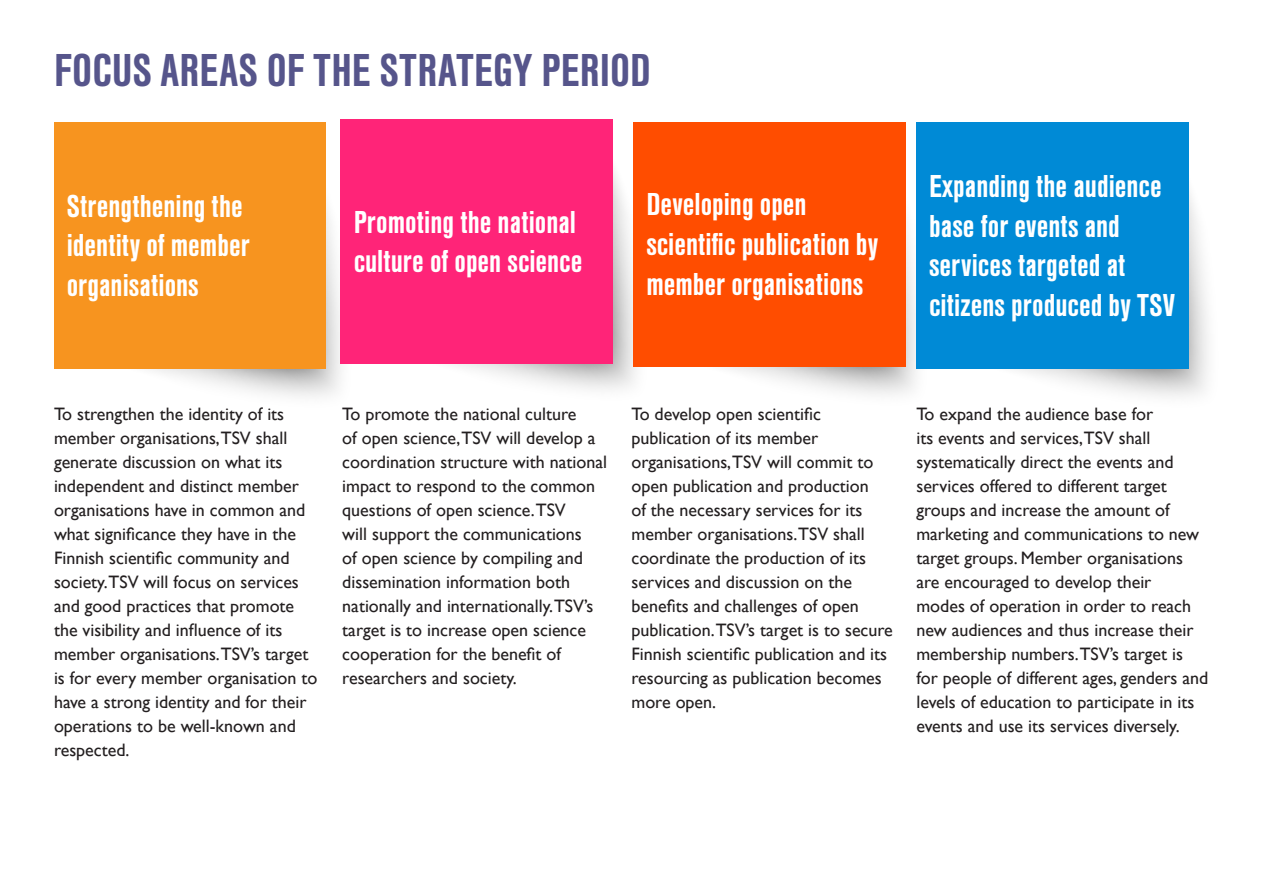
<style>
.page{position:relative;width:1263px;height:893px;background:#fff}
.page>*{position:absolute;margin:0;border:0;box-sizing:border-box;transform-origin:0 0}
.t1{font:700 48px "Nimbus San Con";color:#56558b}
.laatikkoteksti{font:700 33px/39.6px "Nimbus San Con";color:#fff}
.t2{font:700 24.9px "Nimbus San Con";color:#fff}
.LEIPIS_EN{font:18px/24px "Gill Sans";color:#231f20}
</style>
<div class="page">
<img style="left:455px;top:136px;width:181px;height:254px">
<img style="left:1017px;top:143px;width:191px;height:254px">
<img style="left:151px;top:143px;width:190px;height:254px">
<div style="left:54px;top:122px;width:271px;height:247px;background:#f7941f"></div>
<div style="left:634px;top:122px;width:272px;height:245px;background:#ff4d00"></div>
<div style="left:341px;top:120px;width:272px;height:244px;background:#ff2478"></div>
<div style="left:916px;top:122px;width:272px;height:247px;background:#008ad6"></div>
<p class="t1" style="left:54px;top:44px;width:598px">FOCUS AREAS OF THE STRATEGY PERIOD</p>
<h3 class="t2" style="left:62px;top:186px;width:116px">jäsenyhteisöjen</h3>
<h3 class="t2" style="left:62px;top:246px;width:107px">vahvistaminen</h3>
<p class="laatikkoteksti" style="left:67px;top:187px;width:184px">Strengthening the identity of member organisations</p>
<p class="laatikkoteksti" style="left:646px;top:185px;width:233px">Developing open scientific publication by member organisations</p>
<p class="laatikkoteksti" style="left:354px;top:203px;width:230px">Promoting the national culture of open science</p>
<p class="laatikkoteksti" style="left:929px;top:167px;width:247px">Expanding the audience base for events and services targeted at citizens produced by TSV</p>
<p class="LEIPIS_EN" style="left:54px;top:402px;width:265px">To strengthen the identity of its member organisations,TSV shall generate discussion on what its independent and distinct member organisations have in common and what significance they have in the<br>Finnish scientific community and society.TSV will focus on services and good practices that promote the visibility and influence of its member organisations.TSV’s target is for every member organisation to have a strong identity and for their operations to be well-known and respected.</p>
<p class="LEIPIS_EN" style="left:342px;top:402px;width:266px">To promote the national culture<br>of open science,TSV will develop a coordination structure with national impact to respond to the common questions of open science.TSV<br>will support the communications<br>of open science by compiling and dissemination information both nationally and internationally.TSV’s target is to increase open science cooperation for the benefit of researchers and society.</p>
<p class="LEIPIS_EN" style="left:631px;top:402px;width:263px">To develop open scientific publication of its member organisations,TSV will commit to open publication and production<br>of the necessary services for its member organisations.TSV shall coordinate the production of its services and discussion on the benefits and challenges of open publication.TSV’s target is to secure<br>Finnish scientific publication and its resourcing as publication becomes more open.</p>
<p class="LEIPIS_EN" style="left:916px;top:402px;width:293px">To expand the audience base for<br>its events and services,TSV shall systematically direct the events and services offered to different target groups and increase the amount of marketing and communications to new target groups. Member organisations are encouraged to develop their<br>modes of operation in order to reach new audiences and thus increase their membership numbers.TSV’s target is for people of different ages, genders and levels of education to participate in its events and use its services diversely.</p>
</div>
